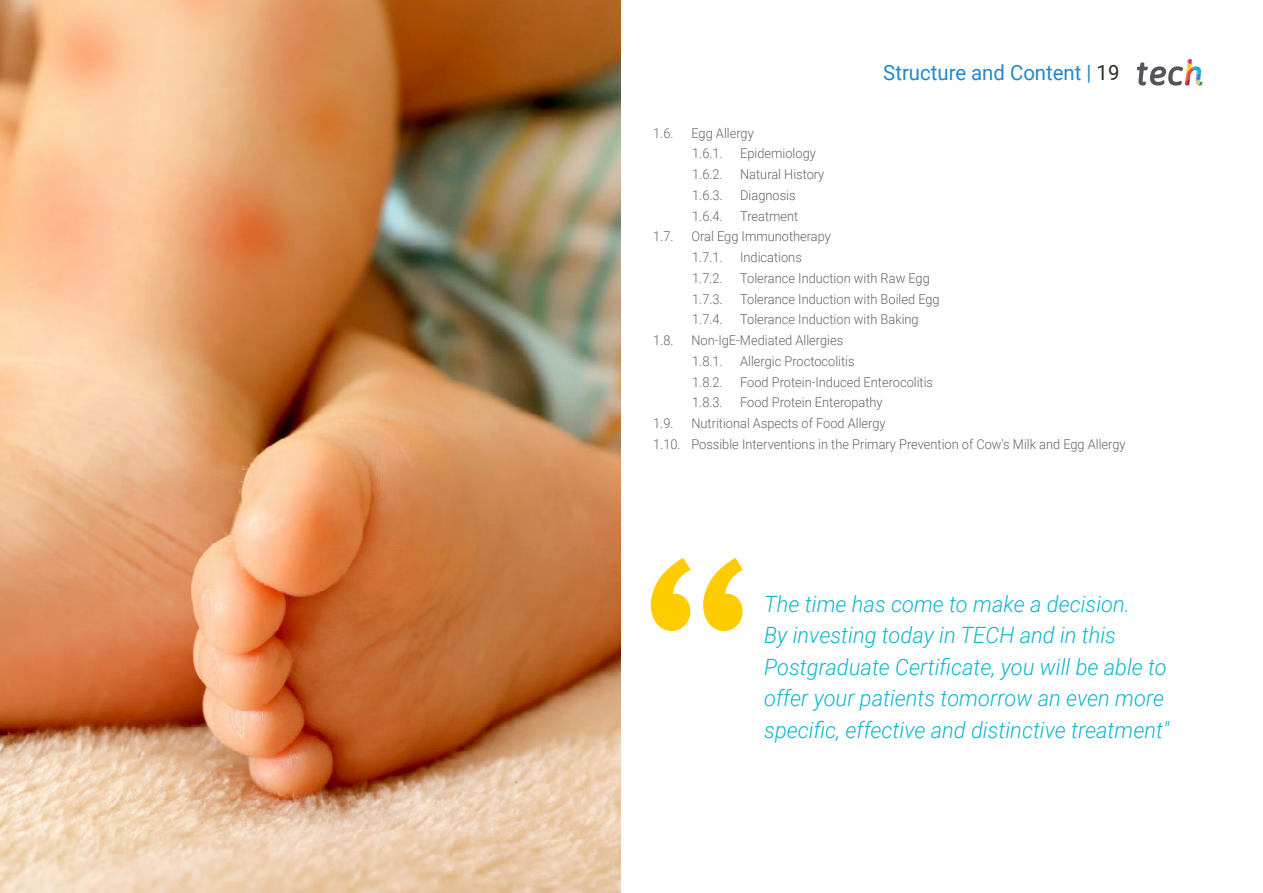
<style>
.page{position:relative;width:1263px;height:893px;background:#fff}
.page>*{position:absolute;margin:0;border:0;box-sizing:border-box;transform-origin:0 0}
.t1{font:italic 300 22.5px/31.5px "Roboto";color:#0fb6cf}
.t2{font:21px "Roboto";color:#2488c9}
.t3{font:300 13.5px/20.7px "Roboto";color:#61646a;scale:.95 1}
.s1{color:#312e20}
</style>
<div class="page">
<img style="left:0;top:0;width:621px;height:893px">
<svg style="left:1137px;top:59px;width:65px;height:27px"></svg>
<svg style="left:651px;top:558px;width:92px;height:73px"></svg>
<p class="t3" style="left:653px;top:122px;width:23px">1.6.</p>
<p class="t3" style="left:691px;top:122px;width:67px">Egg Allergy<br>1.6.1.</p>
<p class="t3" style="left:740px;top:143px;width:81px">Epidemiology</p>
<p class="t3" style="left:692px;top:164px;width:34px">1.6.2.</p>
<p class="t3" style="left:740px;top:164px;width:90px">Natural History</p>
<p class="t3" style="left:692px;top:184px;width:34px">1.6.3.</p>
<p class="t3" style="left:740px;top:184px;width:60px">Diagnosis</p>
<p class="t3" style="left:692px;top:205px;width:34px">1.6.4.</p>
<p class="t3" style="left:740px;top:205px;width:63px">Treatment</p>
<p class="t3" style="left:653px;top:226px;width:23px">1.7.</p>
<p class="t3" style="left:691px;top:226px;width:148px">Oral Egg Immunotherapy<br>1.7.1.</p>
<p class="t3" style="left:740px;top:247px;width:66px">Indications</p>
<h2 class="t2" style="left:883px;top:57px;width:238px">Structure and Content | <span class="s1">19</span></h2>
<p class="t3" style="left:692px;top:267px;width:34px">1.7.2.</p>
<p class="t3" style="left:740px;top:267px;width:201px">Tolerance Induction with Raw Egg</p>
<p class="t3" style="left:692px;top:288px;width:34px">1.7.3.</p>
<p class="t3" style="left:740px;top:288px;width:212px">Tolerance Induction with Boiled Egg</p>
<p class="t3" style="left:692px;top:309px;width:34px">1.7.4.</p>
<p class="t3" style="left:740px;top:309px;width:189px">Tolerance Induction with Baking</p>
<p class="t3" style="left:653px;top:330px;width:23px">1.8.</p>
<p class="t3" style="left:691px;top:330px;width:161px">Non-IgE-Mediated Allergies<br>1.8.1.</p>
<p class="t3" style="left:740px;top:350px;width:122px">Allergic Proctocolitis</p>
<p class="t3" style="left:692px;top:371px;width:34px">1.8.2.</p>
<p class="t3" style="left:740px;top:371px;width:205px">Food Protein-Induced Enterocolitis</p>
<p class="t3" style="left:692px;top:392px;width:34px">1.8.3.</p>
<p class="t3" style="left:740px;top:392px;width:151px">Food Protein Enteropathy</p>
<p class="t3" style="left:653px;top:413px;width:499px;text-indent:38px">Nutritional Aspects of Food Allergy<br>1.10. Possible Interventions in the Primary Prevention of Cow's Milk and Egg Allergy</p>
<p class="t3" style="left:653px;top:413px;width:23px">1.9.</p>
<h1 class="t1" style="left:764px;top:587px;width:406px">The time has come to make a decision.<br>By investing today in TECH and in this Postgraduate Certificate, you will be able to offer your patients tomorrow an even more specific, effective and distinctive treatment"</h1>
</div>
